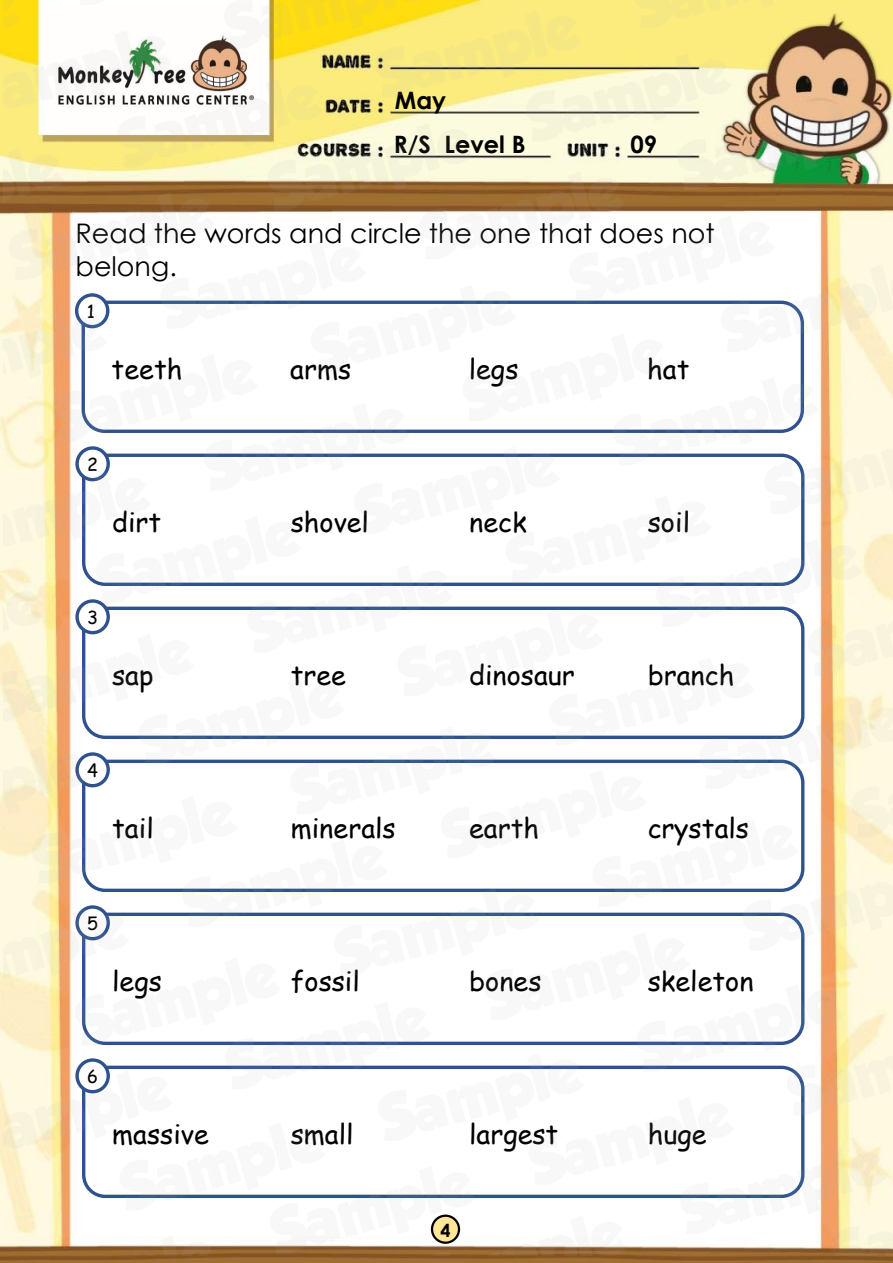
<style>
.page{position:relative;width:893px;height:1263px;background:#fff}
.page>*{position:absolute;margin:0;border:0;box-sizing:border-box;transform-origin:0 0}
.t1{font:27px "Comic Sans MS";color:#000}
.t2{font:27px/33.2px "Century Gothic";color:#000}
.t3{font:700 24px "Century Gothic";color:#000}
.t4{font:18px "Comic Sans MS";color:#000}
.t5{font:700 18px "Century Gothic";color:#000}
</style>
<div class="page">
<img style="left:0;top:1px;width:893px;height:1262px">
<div style="left:82px;top:301px;width:722px;height:132px;background:#fff;border:3px solid #2f528f;border-radius:21px"></div>
<svg style="left:77px;top:295px;width:31px;height:32px"></svg>
<div style="left:75px;top:293px;width:34px;height:35px;border:3px solid #2f528f;border-radius:50%"></div>
<img style="left:76px;top:298px;width:30px;height:21px">
<div style="left:82px;top:454px;width:722px;height:132px;background:#fff;border:3px solid #2f528f;border-radius:21px"></div>
<svg style="left:77px;top:448px;width:31px;height:32px"></svg>
<div style="left:75px;top:446px;width:35px;height:35px;border:3px solid #2f528f;border-radius:50%"></div>
<img style="left:76px;top:451px;width:30px;height:21px">
<div style="left:82px;top:607px;width:722px;height:132px;background:#fff;border:3px solid #2f528f;border-radius:21px"></div>
<svg style="left:77px;top:601px;width:31px;height:32px"></svg>
<div style="left:75px;top:599px;width:35px;height:35px;border:3px solid #2f528f;border-radius:50%"></div>
<img style="left:76px;top:604px;width:30px;height:21px">
<div style="left:82px;top:760px;width:722px;height:132px;background:#fff;border:3px solid #2f528f;border-radius:21px"></div>
<svg style="left:77px;top:754px;width:31px;height:32px"></svg>
<div style="left:75px;top:752px;width:35px;height:35px;border:3px solid #2f528f;border-radius:50%"></div>
<img style="left:76px;top:757px;width:30px;height:21px">
<div style="left:82px;top:913px;width:722px;height:132px;background:#fff;border:3px solid #2f528f;border-radius:21px"></div>
<svg style="left:77px;top:907px;width:31px;height:32px"></svg>
<div style="left:75px;top:905px;width:35px;height:35px;border:3px solid #2f528f;border-radius:50%"></div>
<img style="left:76px;top:910px;width:30px;height:21px">
<div style="left:82px;top:1066px;width:722px;height:132px;background:#fff;border:3px solid #2f528f;border-radius:21px"></div>
<svg style="left:77px;top:1060px;width:31px;height:32px"></svg>
<div style="left:75px;top:1058px;width:35px;height:35px;border:3px solid #2f528f;border-radius:50%"></div>
<img style="left:76px;top:1063px;width:30px;height:21px">
<div style="left:431px;top:1214px;width:29px;height:30px;border:2px solid #000;border-radius:50%"></div>
<img style="left:429px;top:1215px;width:33px;height:28px">
<div style="left:383px;top:129px;width:186px;height:25px;background:#fcfbdd"></div>
<div style="left:620px;top:129px;width:74px;height:25px;background:#fcfbdd"></div>
<img style="left:384px;top:85px;width:186px;height:32px">
<img style="left:43px;top:5px;width:225px;height:128px">
<p class="t3" style="left:395px;top:82px;width:53px">May</p>
<p class="t3" style="left:394px;top:126px;width:133px">R/S Level B</p>
<p class="t3" style="left:630px;top:126px;width:28px">09</p>
<p class="t2" style="left:76px;top:216px;width:641px">Read the words and circle the one that does not belong.</p>
<p class="t4" style="left:87px;top:298px;width:10px">1</p>
<p class="t1" style="left:112px;top:349px;width:72px">teeth</p>
<p class="t1" style="left:290px;top:349px;width:62px">arms</p>
<p class="t1" style="left:469px;top:349px;width:51px">legs</p>
<p class="t1" style="left:647px;top:349px;width:44px">hat</p>
<p class="t4" style="left:87px;top:451px;width:12px">2</p>
<p class="t1" style="left:112px;top:502px;width:51px">dirt</p>
<p class="t1" style="left:291px;top:502px;width:80px">shovel</p>
<p class="t1" style="left:469px;top:502px;width:59px">neck</p>
<p class="t1" style="left:648px;top:502px;width:44px">soil</p>
<p class="t4" style="left:87px;top:604px;width:12px">3</p>
<p class="t1" style="left:112px;top:655px;width:43px">sap</p>
<p class="t1" style="left:291px;top:655px;width:57px">tree</p>
<p class="t1" style="left:469px;top:655px;width:107px">dinosaur</p>
<p class="t1" style="left:648px;top:655px;width:88px">branch</p>
<p class="t4" style="left:87px;top:757px;width:12px">4</p>
<p class="t1" style="left:112px;top:808px;width:43px">tail</p>
<p class="t1" style="left:291px;top:808px;width:106px">minerals</p>
<p class="t1" style="left:469px;top:808px;width:71px">earth</p>
<p class="t1" style="left:648px;top:808px;width:103px">crystals</p>
<p class="t4" style="left:87px;top:910px;width:12px">5</p>
<p class="t1" style="left:112px;top:961px;width:51px">legs</p>
<p class="t1" style="left:291px;top:961px;width:71px">fossil</p>
<p class="t1" style="left:469px;top:961px;width:74px">bones</p>
<p class="t1" style="left:648px;top:961px;width:107px">skeleton</p>
<p class="t4" style="left:87px;top:1063px;width:12px">6</p>
<p class="t1" style="left:112px;top:1114px;width:98px">massive</p>
<p class="t1" style="left:291px;top:1114px;width:64px">small</p>
<p class="t1" style="left:469px;top:1114px;width:91px">largest</p>
<p class="t1" style="left:648px;top:1114px;width:60px">huge</p>
<p class="t5" style="left:441px;top:1216px;width:12px">4</p>
</div>
